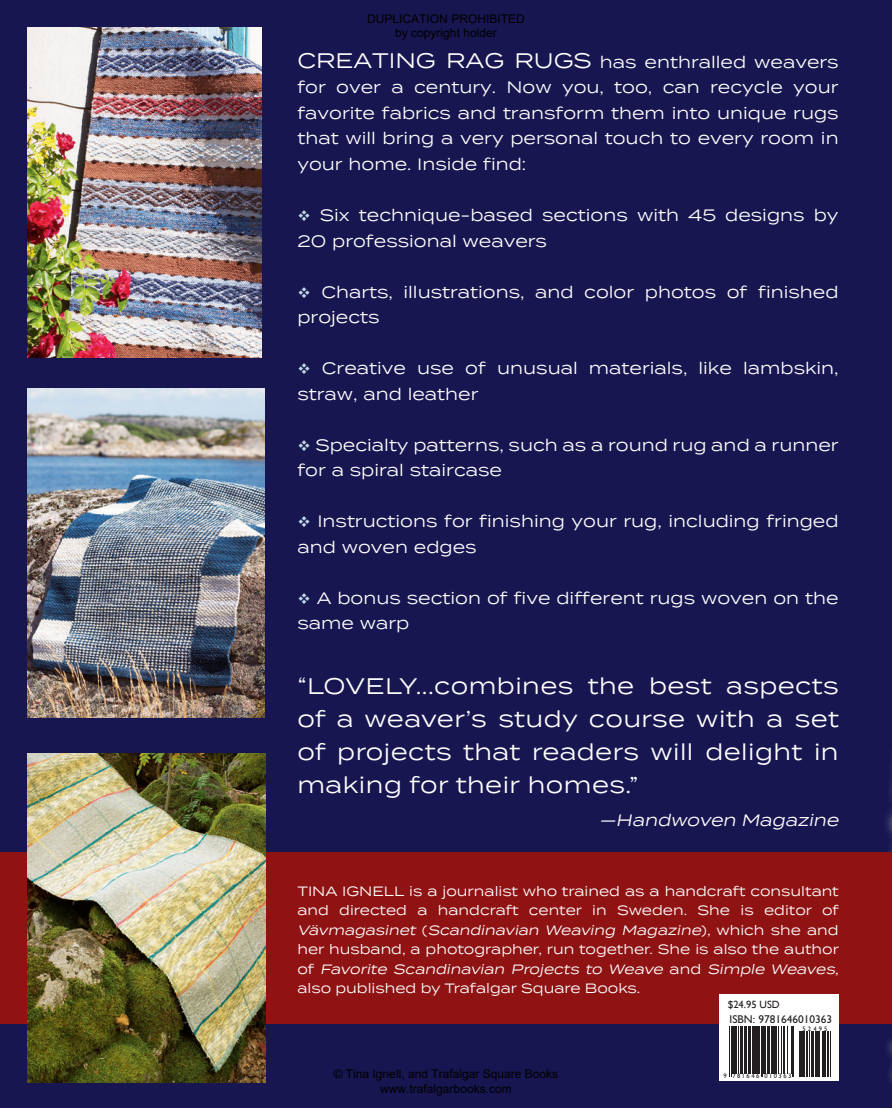
<style>
.page{position:relative;width:892px;height:1108px;background:#fff}
.page>*{position:absolute;margin:0;border:0;box-sizing:border-box;transform-origin:0 0}
.t1{font:22.5px/33px "Termina";letter-spacing:.02em;color:#fff;text-align:justify}
.t2{font:16.5px/25.5px "Termina";color:#fff}
.t3{font:italic 16.5px "Termina";color:#fff}
.t4{font:13.5px/19.5px "Termina";color:#fff;text-align:justify}
.t5{font:12px/14.4px "Arial";color:#000;text-align:center}
.t6{font:11.4px "Gill Sans";color:#231f20}
.t7{font:10.5px "Gill Sans";color:#231f20}
.t8{font:6.6px "Gill Sans";letter-spacing:.23em;color:#231f20}
.s1{font-size:21px}
.s2{color:#c1d9e5}
.s3{font-style:italic}
</style>
<div class="page">
<div style="left:0;top:0;width:891px;height:1107px;background:#171650"></div>
<div style="left:0;top:852px;width:891px;height:171px;background:#901314"></div>
<div style="left:718px;top:993px;width:120px;height:86px;background:#fff"></div>
<svg style="left:729px;top:1026px;width:102px;height:51px;fill:#231f20"></svg>
<hr style="left:729px;top:1025px;width:1px;height:51px;background:#231f20">
<hr style="left:730px;top:1025px;width:1px;height:51px;background:#231f20">
<hr style="left:731px;top:1025px;width:3px;height:47px;background:#231f20">
<hr style="left:734px;top:1025px;width:2px;height:47px;background:#231f20">
<hr style="left:738px;top:1025px;width:1px;height:47px;background:#231f20">
<hr style="left:740px;top:1025px;width:1px;height:47px;background:#231f20">
<hr style="left:741px;top:1025px;width:1px;height:47px;background:#231f20">
<hr style="left:744px;top:1025px;width:1px;height:47px;background:#231f20">
<hr style="left:746px;top:1025px;width:1px;height:47px;background:#231f20">
<hr style="left:747px;top:1025px;width:3px;height:47px;background:#231f20">
<hr style="left:751px;top:1025px;width:2px;height:47px;background:#231f20">
<hr style="left:754px;top:1025px;width:1px;height:47px;background:#231f20">
<hr style="left:755px;top:1025px;width:1px;height:47px;background:#231f20">
<hr style="left:757px;top:1025px;width:2px;height:47px;background:#231f20">
<hr style="left:760px;top:1025px;width:1px;height:51px;background:#231f20">
<hr style="left:761px;top:1025px;width:1px;height:51px;background:#231f20">
<hr style="left:763px;top:1025px;width:2px;height:47px;background:#231f20">
<hr style="left:766px;top:1025px;width:1px;height:47px;background:#231f20">
<hr style="left:768px;top:1025px;width:1px;height:47px;background:#231f20">
<hr style="left:770px;top:1025px;width:2px;height:47px;background:#231f20">
<hr style="left:772px;top:1025px;width:2px;height:47px;background:#231f20">
<hr style="left:776px;top:1025px;width:1px;height:47px;background:#231f20">
<hr style="left:777px;top:1025px;width:1px;height:47px;background:#231f20">
<hr style="left:780px;top:1025px;width:1px;height:47px;background:#231f20">
<hr style="left:782px;top:1025px;width:1px;height:47px;background:#231f20">
<hr style="left:783px;top:1025px;width:1px;height:47px;background:#231f20">
<hr style="left:787px;top:1025px;width:1px;height:47px;background:#231f20">
<hr style="left:790px;top:1025px;width:1px;height:47px;background:#231f20">
<hr style="left:791px;top:1025px;width:1px;height:51px;background:#231f20">
<hr style="left:793px;top:1025px;width:1px;height:51px;background:#231f20">
<hr style="left:798px;top:1031px;width:1px;height:45px;background:#231f20">
<hr style="left:799px;top:1031px;width:2px;height:45px;background:#231f20">
<hr style="left:802px;top:1031px;width:2px;height:45px;background:#231f20">
<hr style="left:805px;top:1031px;width:1px;height:45px;background:#231f20">
<hr style="left:806px;top:1031px;width:1px;height:45px;background:#231f20">
<hr style="left:808px;top:1031px;width:1px;height:45px;background:#231f20">
<hr style="left:810px;top:1031px;width:2px;height:45px;background:#231f20">
<hr style="left:812px;top:1031px;width:1px;height:45px;background:#231f20">
<hr style="left:814px;top:1031px;width:2px;height:45px;background:#231f20">
<hr style="left:817px;top:1031px;width:1px;height:45px;background:#231f20">
<hr style="left:819px;top:1031px;width:1px;height:45px;background:#231f20">
<hr style="left:821px;top:1031px;width:1px;height:45px;background:#231f20">
<hr style="left:823px;top:1031px;width:1px;height:45px;background:#231f20">
<hr style="left:825px;top:1031px;width:1px;height:45px;background:#231f20">
<hr style="left:826px;top:1031px;width:1px;height:45px;background:#231f20">
<hr style="left:829px;top:1031px;width:1px;height:45px;background:#231f20">
<img style="left:27px;top:27px;width:234px;height:330px">
<img style="left:27px;top:388px;width:237px;height:329px">
<img style="left:27px;top:753px;width:238px;height:329px">
<p class="t5" style="left:367px;top:11px;width:159px">DUPLICATION PROHIBITED by copyright holder</p>
<p class="t2" style="left:297px;top:49px;width:542px;text-align:justify"><span class="s1">CREATING RAG RUGS</span> has enthralled weavers for over a century. Now you, too, can recycle your favorite fabrics and transform them into unique rugs that will bring a very personal touch to every room in your home. Inside find:</p>
<p class="t2" style="left:297px;top:202px;width:542px"><span class="s2">❖</span> Six technique-based sections with 45 designs by<br>20 professional weavers</p>
<p class="t2" style="left:297px;top:278px;width:542px"><span class="s2">❖</span> Charts, illustrations, and color photos of finished projects</p>
<p class="t2" style="left:297px;top:355px;width:542px"><span class="s2">❖</span> Creative use of unusual materials, like lambskin, straw, and leather</p>
<p class="t2" style="left:297px;top:431px;width:542px"><span class="s2">❖</span> Specialty patterns, such as a round rug and a runner for a spiral staircase</p>
<p class="t2" style="left:297px;top:508px;width:542px"><span class="s2">❖</span> Instructions for finishing your rug, including fringed and woven edges</p>
<p class="t2" style="left:297px;top:584px;width:542px"><span class="s2">❖</span> A bonus section of five different rugs woven on the same warp</p>
<h1 class="t1" style="left:297px;top:668px;width:543px">“LOVELY...combines the best aspects of a weaver’s study course with a set of projects that readers will delight in making for their homes.”</h1>
<p class="t3" style="left:599px;top:807px;width:245px">—Handwoven Magazine</p>
<p class="t4" style="left:297px;top:880px;width:543px">TINA IGNELL is a journalist who trained as a handcraft consultant and directed a handcraft center in Sweden. She is editor of <span class="s3">Vävmagasinet</span> ( <span class="s3">Scandinavian Weaving Magazine</span>) , w h i c h s h e a n d her husband, a photographer, run together. She is also the author o f <span class="s3">Favorite Scandinavian Projects to Weave</span> a n d <span class="s3">Simple Weaves</span>, also published by Trafalgar Square Books.</p>
<p class="t7" style="left:727px;top:998px;width:54px">$24.95 USD</p>
<p class="t6" style="left:729px;top:1011px;width:104px">ISBN: 9781646010363</p>
<p class="t5" style="left:333px;top:1066px;width:226px">© Tina Ignell, and Trafalgar Square Books www.trafalgarbooks.com</p>
<p class="t8" style="left:802px;top:1024px;width:27px">52495</p>
<p class="t8" style="left:723px;top:1071px;width:70px">9 781646 010363</p>
</div>
